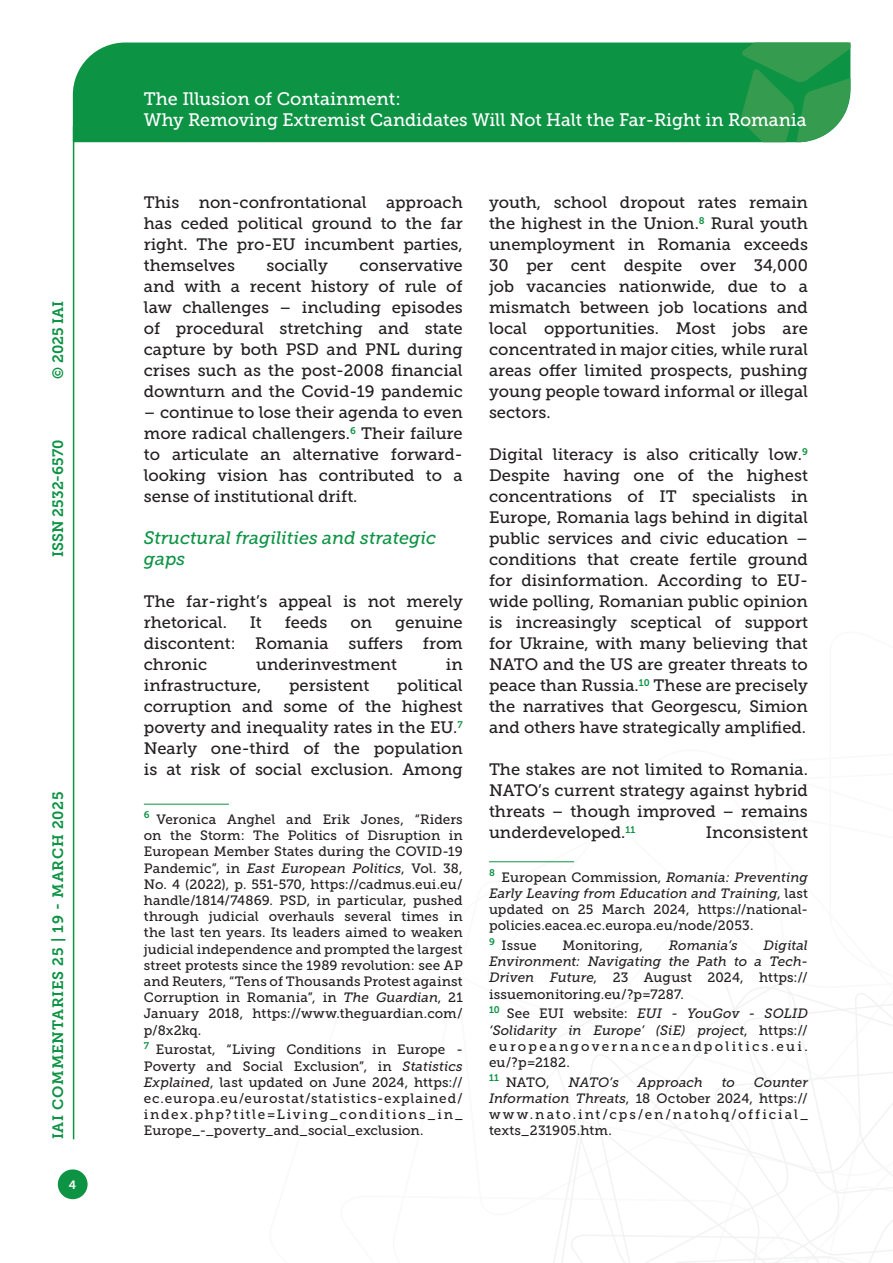
<style>
.page{position:relative;width:893px;height:1263px;background:#fff}
.page>*{position:absolute;margin:0;border:0;box-sizing:border-box;transform-origin:0 0}
.t1{font:18px/21.6px "Museo Slab 500";color:#fff}
.Titolo_paragrafo_2{font:italic 18px/21px "Museo Slab 500";color:#0d9344}
.Testo{font:16.5px/21px "Museo Slab 500";color:#231f20;text-align:justify}
.t2{font:15px "Museo Slab 700";letter-spacing:.05em;color:#0d9344}
.t3{font:15px "Museo Slab 700";color:#0d9344}
.Nota{font:13.5px/16.2px "Museo Slab 500";letter-spacing:.015em;color:#231f20;text-align:justify}
.Nota-2{font:italic 13.5px/16.2px "Museo Slab 500";letter-spacing:-.005em;color:#231f20;text-align:justify}
.Nota-3{font:13.5px "Museo Slab 500";letter-spacing:-.005em;color:#231f20}
.t4{font:12px "Museo Slab 700";color:#fff}
.s1{font-style:italic}
.s2{font-style:normal}
</style>
<div class="page">
<svg style="left:553px;top:960px;width:340px;height:303px"></svg>
<div style="left:73px;top:43px;width:668px;height:99px;background:#0d9344"></div>
<svg style="left:741px;top:43px;width:109px;height:99px;background:#339d54"></svg>
<div style="left:58px;top:1169px;width:30px;height:30px;background:#0d9344;border-radius:50%"></div>
<hr style="left:73px;top:126px;width:1px;height:1013px;background:#0d9344">
<hr style="left:489px;top:861px;width:85px;height:1px;background:#0d9344">
<hr style="left:144px;top:804px;width:85px;height:1px;background:#0d9344">
<p class="t2" style="left:50px;top:379px;width:80px;rotate:-90deg">© 2025 IAI</p>
<p class="t3" style="left:50px;top:557px;width:119px;rotate:-90deg">ISSN 2532-6570</p>
<p class="t2" style="left:50px;top:1139px;width:349px;rotate:-90deg">IAI COMMENTARIES 25 | 19 - MARCH 2025</p>
<p class="t4" style="left:69px;top:1178px;width:9px">4</p>
<p class="t1" style="left:144px;top:88px;width:664px">The Illusion of Containment:<br>Why Removing Extremist Candidates Will Not Halt the Far-Right in Romania</p>
<p class="Testo" style="left:144px;top:192px;width:320px">This non-confrontational approach has ceded political ground to the far right. The pro-EU incumbent parties, themselves</p>
<p class="Testo" style="left:144px;top:255px;width:320px;text-indent:215px">conservative and with a recent history of rule of law challenges – including episodes of procedural stretching and state capture by both PSD and PNL during crises such as the post-2008 financial downturn and the Covid-19 pandemic</p>
<p class="Testo" style="left:144px;top:402px;width:320px">– continue to lose their agenda to even more radical challengers.<sup>6</sup> Their failure to articulate an alternative forward&shy;looking vision has contributed to a sense of institutional drift.</p>
<p class="Titolo_paragrafo_2" style="left:144px;top:527px;width:294px">Structural fragilities and strategic gaps</p>
<p class="Testo" style="left:144px;top:591px;width:320px">The far-right’s appeal is not merely rhetorical.</p>
<p class="Testo" style="left:267px;top:255px;width:63px">socially</p>
<p class="Testo" style="left:250px;top:612px;width:14px">It</p>
<p class="Testo" style="left:285px;top:612px;width:44px">feeds</p>
<p class="Testo" style="left:350px;top:612px;width:23px">on</p>
<p class="Testo" style="left:144px;top:612px;width:320px;text-indent:251px">genuine discontent: Romania suffers from chronic</p>
<p class="Testo" style="left:256px;top:654px;width:142px">underinvestment</p>
<p class="Testo" style="left:446px;top:654px;width:18px">in</p>
<p class="Testo" style="left:144px;top:675px;width:119px">infrastructure,</p>
<p class="Testo" style="left:289px;top:675px;width:82px">persistent</p>
<p class="Testo" style="left:144px;top:675px;width:320px;text-indent:253px">political corruption and some of the highest poverty and inequality rates in the EU.<sup>7<br></sup>Nearly one-third of the population is at risk of social exclusion. Among</p>
<p class="Nota" style="left:144px;top:811px;width:320px"><sup>6</sup> Veronica Anghel and Erik Jones, “Riders on the Storm: The Politics of Disruption in European Member States during the COVID-19<br>Pandemic”, in <span class="s1">East European Politics</span>, Vol. 38, No. 4 (2022), p. 551-570, https://cadmus.eui.eu/ handle/1814/74869. PSD, in particular, pushed through judicial overhauls several times in the last ten years. Its leaders aimed to weaken judicial independence and prompted the largest street protests since the 1989 revolution: see AP and Reuters, “Tens of Thousands Protest against Corruption in Romania”, in <span class="s1">The Guardian</span>, 21<br>January 2018, https://www.theguardian.com/ p/8x2kq.</p>
<p class="Nota" style="left:144px;top:1042px;width:320px"><sup>7</sup> Eurostat, “Living Conditions in Europe - Poverty and Social Exclusion”, in <span class="s1">Statistics Explained</span>, last updated on June 2024, https:// ec.europa.eu/eurostat/statistics-explained/ index.php?title=Living_conditions_in_ Europe_-_poverty_and_social_exclusion.</p>
<p class="Testo" style="left:489px;top:192px;width:320px">youth, school dropout rates remain the highest in the Union.<sup>8</sup> Rural youth unemployment in Romania exceeds 30 per cent despite over 34,000 job vacancies nationwide, due to a mismatch between job locations and local opportunities. Most jobs are concentrated in major cities, while rural areas offer limited prospects, pushing young people toward informal or illegal sectors.</p>
<p class="Testo" style="left:489px;top:444px;width:320px">Digital literacy is also critically low.<sup>9<br></sup>Despite having one of the highest concentrations of IT specialists in Europe, Romania lags behind in digital public services and civic education – conditions that create fertile ground for disinformation. According to EU&shy;wide polling, Romanian public opinion is increasingly sceptical of support for Ukraine, with many believing that NATO and the US are greater threats to peace than Russia.<sup>10</sup> These are precisely the narratives that Georgescu, Simion and others have strategically amplified.</p>
<p class="Testo" style="left:489px;top:759px;width:320px">The stakes are not limited to Romania.<br>NATO’s current strategy against hybrid threats – though improved – remains underdeveloped.<sup>11</sup></p>
<p class="Testo" style="left:706px;top:822px;width:104px">Inconsistent</p>
<p class="Nota" style="left:489px;top:869px;width:320px"><sup>8</sup> European Commission, <span class="s1">Romania: Preventing Early Leaving from Education and Training</span>, last updated on 25 March 2024, https://national&shy;policies.eacea.ec.europa.eu/node/2053.</p>
<p class="Nota" style="left:489px;top:937px;width:49px"><sup>9</sup> Issue</p>
<p class="Nota-3" style="left:563px;top:938px;width:82px">Monitoring,</p>
<p class="Nota-2" style="left:669px;top:937px;width:70px">Romania’s</p>
<p class="Nota-2" style="left:489px;top:937px;width:320px;text-indent:275px">Digital Environment: Navigating the Path to a Tech-Driven Future<span class="s2">, 23 August 2024, https:// issuemonitoring.eu/?p=7287.</span></p>
<p class="Nota" style="left:489px;top:1006px;width:320px"><sup>10</sup> See EUI website: <span class="s1">EUI - YouGov - SOLID ‘Solidarity in Europe’ (SiE) project</span>, https:// europeangovernanceandpolitics.eui. eu/?p=2182.</p>
<p class="Nota" style="left:489px;top:1074px;width:62px"><sup>11</sup> NATO,</p>
<p class="Nota-2" style="left:569px;top:1074px;width:52px">NATO’s</p>
<p class="Nota-2" style="left:638px;top:1074px;width:66px">Approach</p>
<p class="Nota-2" style="left:722px;top:1074px;width:15px">to</p>
<p class="Nota" style="left:489px;top:1074px;width:320px;text-indent:265px"><span class="s1">Counter Information Threats</span>, 18 October 2024, https:// www.nato.int/cps/en/natohq/official_ texts_231905.htm.</p>
</div>
